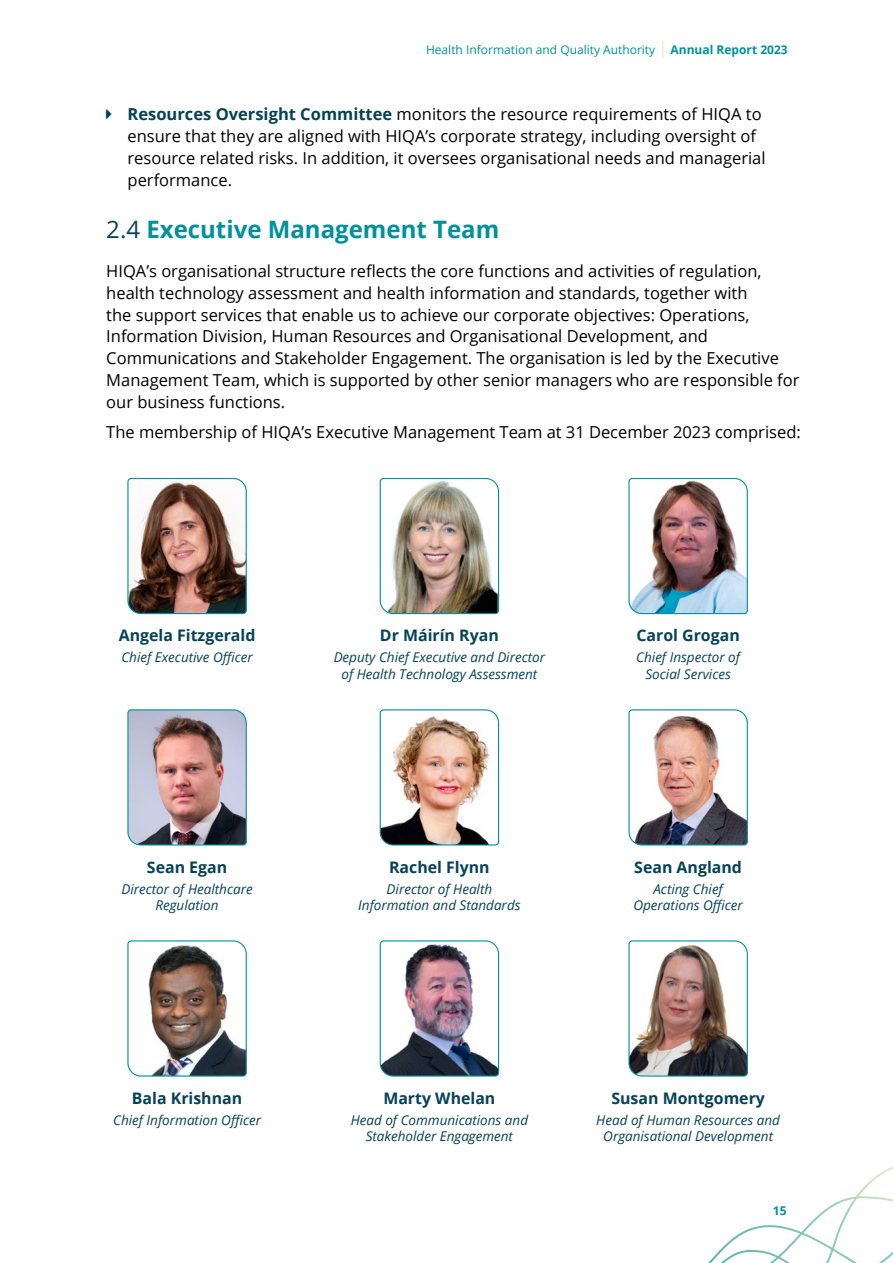
<style>
.page{position:relative;width:893px;height:1263px;background:#fff}
.page>*{position:absolute;margin:0;border:0;box-sizing:border-box;transform-origin:0 0}
.HIQA_1_1_Sub_head_2023{font:700 24px "Open Sans";color:#00919a}
.HIQA_body_2022{font:16.5px/21.8px "Open Sans";color:#000}
.HIQA_body_2022-2{font:700 15.9px "Open Sans";color:#064257}
.HIQA_body_2022-3{font:italic 13.5px/16.5px "Open Sans";color:#064257;text-align:center}
.t1{font:12px "Open Sans";color:#00919a}
.t2{font:700 12px "Open Sans";color:#00919a}
.s1{font-size:16.5px;color:#ebebb2}
.s2{font-weight:700}
.s3{font-weight:700;color:#064257}
.s4{font-weight:400;color:#064257}
</style>
<div class="page">
<img style="left:868px;top:1166px;width:25px;height:17px">
<img style="left:854px;top:1183px;width:14px;height:14px">
<img style="left:888px;top:1251px;width:5px;height:8px">
<img style="left:809px;top:1203px;width:45px;height:22px">
<img style="left:762px;top:1224px;width:78px;height:24px">
<img style="left:846px;top:1256px;width:36px;height:7px">
<img style="left:708px;top:1250px;width:12px;height:13px">
<img style="left:127px;top:477px;width:120px;height:138px">
<img style="left:127px;top:709px;width:120px;height:137px">
<img style="left:127px;top:940px;width:120px;height:137px">
<img style="left:379px;top:477px;width:121px;height:138px">
<img style="left:379px;top:709px;width:121px;height:137px">
<img style="left:379px;top:940px;width:121px;height:137px">
<img style="left:628px;top:477px;width:120px;height:138px">
<img style="left:628px;top:709px;width:120px;height:137px">
<img style="left:628px;top:940px;width:120px;height:137px">
<p class="t1" style="left:426px;top:41px;width:363px">Health Information and Quality Authority <span class="s1">|</span> <span class="s2">Annual Report 2023</span></p>
<p class="HIQA_body_2022" style="left:128px;top:103px;width:639px"><span class="s3">Resources Oversight Committee</span> monitors the resource requirements of HIQA to ensure that they are aligned with HIQA’s corporate strategy, including oversight of resource related risks. In addition, it oversees organisational needs and managerial performance.</p>
<p class="HIQA_1_1_Sub_head_2023" style="left:106px;top:213px;width:394px"><span class="s4">2.4</span> Executive Management Team</p>
<p class="HIQA_body_2022" style="left:106px;top:260px;width:695px">HIQA’s organisational structure reflects the core functions and activities of regulation, health technology assessment and health information and standards, together with<br>the support services that enable us to achieve our corporate objectives: Operations, Information Division, Human Resources and Organisational Development, and Communications and Stakeholder Engagement. The organisation is led by the Executive Management Team, which is supported by other senior managers who are responsible for our business functions.</p>
<p class="HIQA_body_2022" style="left:106px;top:420px;width:696px">The membership of HIQA’s Executive Management Team at 31 December 2023 comprised:</p>
<p class="HIQA_body_2022-2" style="left:119px;top:624px;width:138px">Angela Fitzgerald</p>
<p class="HIQA_body_2022-3" style="left:121px;top:649px;width:133px">Chief Executive Officer</p>
<p class="HIQA_body_2022-2" style="left:147px;top:856px;width:82px">Sean Egan</p>
<p class="HIQA_body_2022-3" style="left:121px;top:880px;width:133px">Director of Healthcare<br>Regulation</p>
<p class="HIQA_body_2022-2" style="left:132px;top:1087px;width:112px">Bala Krishnan</p>
<p class="HIQA_body_2022-3" style="left:113px;top:1111px;width:149px">Chief Information Officer</p>
<p class="HIQA_body_2022-2" style="left:380px;top:624px;width:120px">Dr Máirín Ryan</p>
<p class="HIQA_body_2022-3" style="left:334px;top:649px;width:213px">Deputy Chief Executive and Director of Health Technology Assessment</p>
<p class="HIQA_body_2022-2" style="left:636px;top:624px;width:105px">Carol Grogan</p>
<p class="HIQA_body_2022-3" style="left:636px;top:649px;width:105px">Chief Inspector of<br>Social Services</p>
<p class="HIQA_body_2022-2" style="left:389px;top:856px;width:102px">Rachel Flynn</p>
<p class="HIQA_body_2022-3" style="left:358px;top:880px;width:164px">Director of Health<br>Information and Standards</p>
<p class="HIQA_body_2022-2" style="left:634px;top:856px;width:109px">Sean Angland</p>
<p class="HIQA_body_2022-3" style="left:633px;top:880px;width:111px">Acting Chief<br>Operations Officer</p>
<p class="HIQA_body_2022-2" style="left:383px;top:1087px;width:114px">Marty Whelan</p>
<p class="HIQA_body_2022-3" style="left:351px;top:1111px;width:179px">Head of Communications and<br>Stakeholder Engagement</p>
<p class="HIQA_body_2022-2" style="left:611px;top:1087px;width:155px">Susan Montgomery</p>
<p class="HIQA_body_2022-3" style="left:596px;top:1111px;width:185px">Head of Human Resources and<br>Organisational Development</p>
<p class="t2" style="left:773px;top:1202px;width:15px">15</p>
</div>
